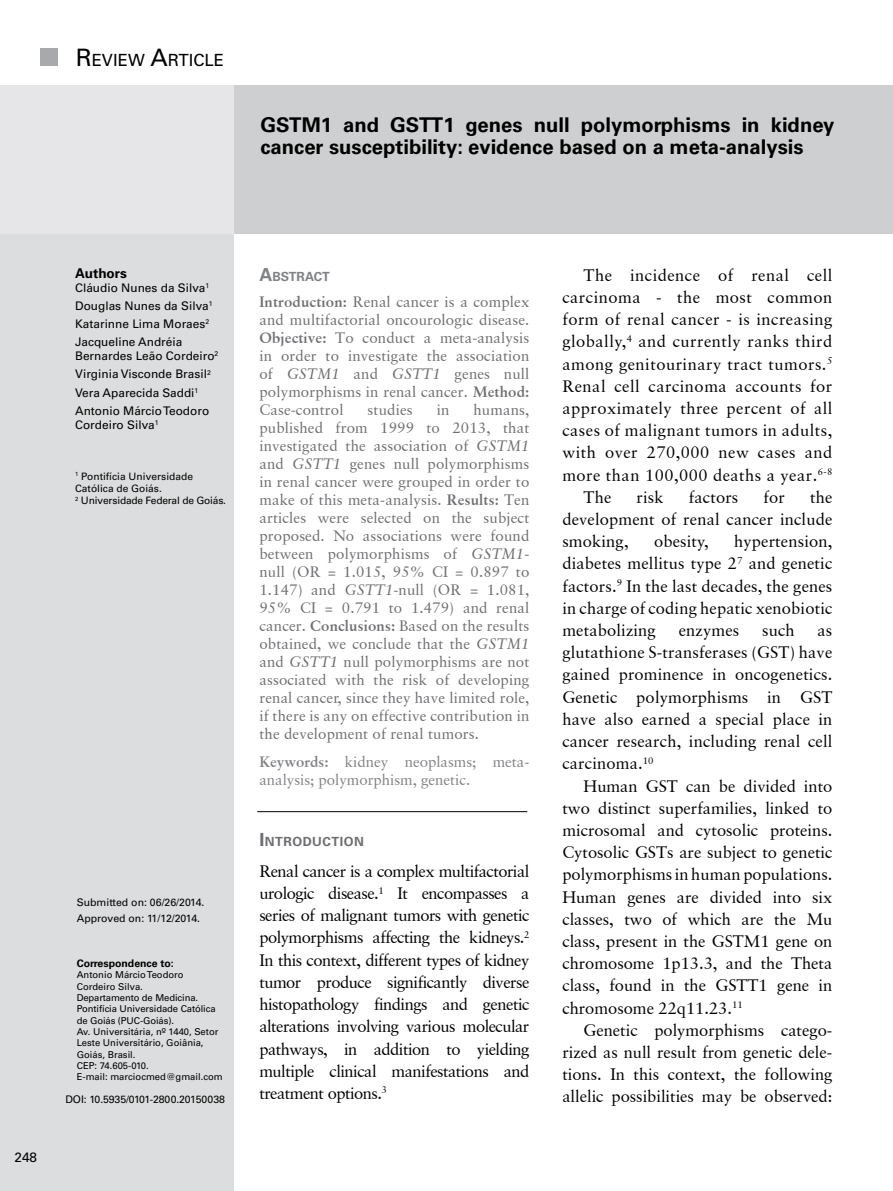
<style>
.page{position:relative;width:893px;height:1191px;background:#fff}
.page>*{position:absolute;margin:0;border:0;box-sizing:border-box;transform-origin:0 0}
.t1{font:700 20.25px/22.5px "Univers LT Std";color:#000}
.t2{font:16.8px "Univers LT Std";color:#000}
.t3{font:16.5px/22.2px "Garamond Retrospective S Si";letter-spacing:.01em;color:#000;text-align:justify}
.t4{font:16.5px "Garamond Retrospective S Si";letter-spacing:.03em;color:#000}
.t5{font:15px/18px "Garamond Retrospective S Si";letter-spacing:.01em;color:#6d6e71;text-align:justify}
.t6{font:15px/18px "Garamond Retrospective S Si";color:#808285}
.t7{font:13.5px "Univers 65 Bold";color:#000}
.t8{font:13.5px "Univers LT Std";color:#000}
.t9{font:700 12.6px "Univers LT Std";letter-spacing:.045em;color:#6d6e71}
.t10{font:700 12.6px "Univers LT Std";color:#808285}
.t11{font:11.85px/18.1px "Univers LT Std";color:#000}
.t12{font:10.5px/15.6px "Univers LT Std";letter-spacing:-.01em;color:#000}
.t13{font:700 10.5px "Univers LT Std";color:#000}
.t14{font:10.2px/12.3px "Univers LT Std";color:#000}
.t15{font:9.45px/11.4px "Univers LT Std";color:#000}
.s1{font-size:24px}
.s2{font-family:"Swiss 721 BT"}
.s3{font-size:18px}
.s4{font-weight:700}
.s5{font-style:italic}
</style>
<div class="page">
<div style="left:40px;top:49px;width:17px;height:17px;background:#a7a9ac"></div>
<div style="left:0;top:85px;width:234px;height:1106px;background:#dcddde"></div>
<div style="left:0;top:85px;width:893px;height:149px;background:linear-gradient(to right,#e2e2e4,#c5c8c8)"></div>
<hr style="left:257px;top:811px;width:270px;height:1px;background:#000">
<p class="t2" style="left:76px;top:50px;width:150px"><span class="s1">R</span>EVIEW <span class="s1">A</span>RTICLE</p>
<p class="t1" style="left:260px;top:113px;width:575px">GSTM1 and GSTT1 genes null polymorphisms in kidney cancer susceptibility: evidence based on a meta-analysis</p>
<p class="t7" style="left:75px;top:265px;width:53px">Authors</p>
<p class="t11" style="left:75px;top:278px;width:139px">Cláudio Nunes da Silva<sup>1<br></sup>Douglas Nunes da Silva<sup>1<br></sup>Katarinne Lima Moraes<sup>2<br></sup>Jacqueline Andréia</p>
<p class="t11" style="left:75px;top:347px;width:145px">Bernardes Leão Cordeiro<sup>2<br></sup>Virginia Visconde Brasil<sup>2<br></sup>Vera Aparecida Saddi<sup>1<br></sup>Antonio Márcio Teodoro</p>
<p class="t11" style="left:75px;top:416px;width:85px">Cordeiro Silva<sup>1</sup></p>
<p class="t14" style="left:75px;top:470px;width:152px"><sup>1</sup> Pontifícia Universidade<br>Católica de Goiás.<br><sup>2</sup> Universidade Federal de Goiás.</p>
<p class="t8" style="left:15px;top:1149px;width:24px">248</p>
<p class="t12" style="left:77px;top:894px;width:129px">Submitted on: 06/26/2014.<br>Approved on: 11/12/2014.</p>
<p class="t13" style="left:77px;top:957px;width:99px">Correspondence to:</p>
<p class="t15" style="left:77px;top:969px;width:148px">Antonio Márcio Teodoro<br>Cordeiro Silva.<br>Departamento de Medicina.<br>Pontifícia Universidade Católica de Goiás (PUC-Goiás).<br>Av. Universitária, n<span class="s2">º</span> 1440, Setor<br>Leste Universitário, Goiânia,<br>Goiás, Brasil.<br>CEP: 74.605-010.<br>E-mail: marciocmed@gmail.com</p>
<p class="t12" style="left:65px;top:1091px;width:161px">DOI: 10.5935/0101-2800.20150038</p>
<p class="t10" style="left:259px;top:269px;width:72px"><span class="s3">A</span>BSTRACT</p>
<p class="t5" style="left:259px;top:293px;width:272px"><span class="s4">Introduction:</span> Renal cancer is a complex and multifactorial oncourologic disease.<br><span class="s4">Objective:</span> To conduct a meta-analysis in order to investigate the association of <span class="s5">GSTM1</span> and <span class="s5">GSTT1</span> genes null polymorphisms in renal cancer. <span class="s4">Method:<br></span>Case-control</p>
<p class="t5" style="left:259px;top:401px;width:272px;text-indent:214px">humans, published from 1999 to 2013, that investigated the association of <span class="s5">GSTM1 </span>and <span class="s5">GSTT1</span> genes null polymorphisms in renal cancer were grouped in order to make of this meta-analysis. <span class="s4">Results:</span> Ten articles were selected on the subject proposed. No associations were found between polymorphisms of <span class="s5">GSTM1</span>- null (OR = 1.015, 95% CI = 0.897 to 1.147) and <span class="s5">GSTT1</span>-null (OR = 1.081, 95% CI = 0.791 to 1.479) and renal cancer. <span class="s4">Conclusions:</span> Based on the results obtained, we conclude that the <span class="s5">GSTM1 </span>and <span class="s5">GSTT1</span> null polymorphisms are not associated with the risk of developing renal cancer, since they have limited role, if there is any on effective contribution in the development of renal tumors.</p>
<p class="t5" style="left:368px;top:401px;width:47px">studies</p>
<p class="t5" style="left:437px;top:401px;width:14px">in</p>
<p class="t6" style="left:259px;top:752px;width:271px"><span class="s4">Keywords:</span> kidney neoplasms; meta&shy;analysis; polymorphism, genetic.</p>
<p class="t9" style="left:259px;top:834px;width:106px"><span class="s3">I</span>NTRODUCTION</p>
<p class="t3" style="left:259px;top:859px;width:272px">Renal cancer is a complex multifactorial urologic disease.<sup>1</sup> It encompasses a series of malignant tumors with genetic polymorphisms affecting the kidneys.<sup>2<br></sup>In this context, different types of kidney tumor produce significantly diverse histopathology findings and genetic alterations involving various molecular pathways, in addition to yielding multiple clinical manifestations and treatment options.<sup>3</sup></p>
<p class="t4" style="left:584px;top:265px;width:250px">The incidence of renal cell</p>
<p class="t4" style="left:562px;top:287px;width:271px">carcinoma - the most common</p>
<p class="t4" style="left:562px;top:309px;width:271px">form of renal cancer - is increasing</p>
<p class="t4" style="left:562px;top:331px;width:271px">globally,<sup>4</sup> and currently ranks third</p>
<p class="t4" style="left:562px;top:354px;width:272px">among genitourinary tract tumors.<sup>5</sup></p>
<p class="t4" style="left:562px;top:376px;width:271px">Renal cell carcinoma accounts for</p>
<p class="t4" style="left:562px;top:398px;width:272px">approximately three percent of all</p>
<p class="t4" style="left:562px;top:420px;width:271px">cases of malignant tumors in adults,</p>
<p class="t4" style="left:562px;top:442px;width:272px">with over 270,000 new cases and</p>
<p class="t4" style="left:562px;top:465px;width:272px">more than 100,000 deaths a year.<sup>6-8</sup></p>
<p class="t3" style="left:584px;top:486px;width:29px">The</p>
<p class="t3" style="left:637px;top:486px;width:29px">risk</p>
<p class="t3" style="left:689px;top:486px;width:51px">factors</p>
<p class="t3" style="left:763px;top:486px;width:23px">for</p>
<p class="t3" style="left:562px;top:486px;width:272px;text-indent:248px">the development of renal cancer include smoking,</p>
<p class="t3" style="left:562px;top:530px;width:272px;text-indent:172px">hypertension, diabetes mellitus type 2<sup>7</sup> and genetic factors.<sup>9</sup> In the last decades, the genes in charge of coding hepatic xenobiotic metabolizing</p>
<p class="t3" style="left:654px;top:530px;width:56px">obesity,</p>
<p class="t3" style="left:679px;top:619px;width:62px">enzymes</p>
<p class="t3" style="left:762px;top:619px;width:34px">such</p>
<p class="t3" style="left:562px;top:619px;width:272px;text-indent:255px">as glutathione S-transferases (GST) have gained prominence in oncogenetics.<br>Genetic polymorphisms in GST have also earned a special place in cancer research, including renal cell carcinoma.<sup>10</sup></p>
<p class="t3" style="left:562px;top:774px;width:272px;text-indent:21px">Human GST can be divided into two distinct superfamilies, linked to microsomal and cytosolic proteins.<br>Cytosolic GSTs are subject to genetic polymorphisms in human populations.<br>Human genes are divided into six classes, two of which are the Mu class, present in the GSTM1 gene on chromosome 1p13.3, and the Theta class, found in the GSTT1 gene in chromosome 22q11.23.<sup>11</sup></p>
<p class="t3" style="left:562px;top:1018px;width:272px;text-indent:21px">Genetic polymorphisms catego&shy;rized as null result from genetic dele&shy;tions. In this context, the following allelic possibilities may be observed:</p>
</div>
